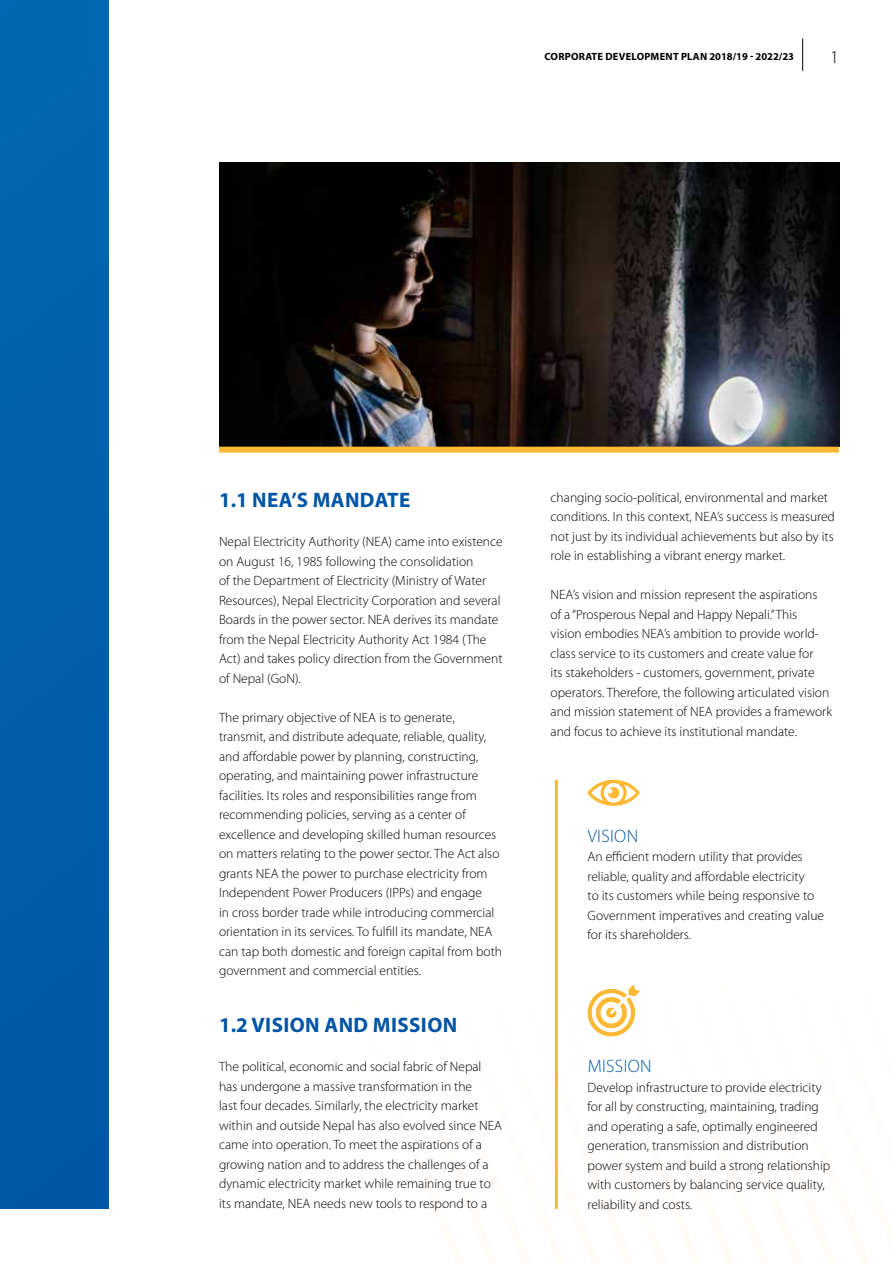
<style>
.page{position:relative;width:893px;height:1263px;background:#fff}
.page>*{position:absolute;margin:0;border:0;box-sizing:border-box;transform-origin:0 0}
.t1{font:700 21px "Myriad Pro";letter-spacing:.02em;color:#0054a6}
.t2{font:300 18px "Myriad Pro";letter-spacing:.02em;color:#0054a6}
.t3{font:300 18px "Myriad Pro";color:#000}
.t4{font:300 13.5px/19.5px "Myriad Pro";color:#000}
.t5{font:700 10.5px "Myriad Pro";letter-spacing:.02em;color:#000}
</style>
<div class="page">
<hr style="left:802px;top:38px;width:1px;height:33px;background:#000">
<svg style="left:554px;top:823px;width:1px;height:386px"></svg>
<div style="left:0;top:0;width:108px;height:1209px;background:#005fad"></div>
<hr style="left:555px;top:780px;width:3px;height:429px;background:#fdb933">
<svg style="left:588px;top:780px;width:52px;height:26px"></svg>
<svg style="left:588px;top:984px;width:52px;height:52px"></svg>
<img style="left:219px;top:162px;width:620px;height:285px">
<div style="left:219px;top:447px;width:620px;height:6px;background:#fdb933"></div>
<p class="t5" style="left:544px;top:50px;width:251px">CORPORATE DEVELOPMENT PLAN 2018/19 - 2022/23</p>
<h2 class="t3" style="left:830px;top:47px;width:10px">1</h2>
<h1 class="t1" style="left:219px;top:487px;width:193px">1.1 NEA’S MANDATE</h1>
<p class="t4" style="left:219px;top:532px;width:285px">Nepal Electricity Authority (NEA) came into existence on August 16, 1985 following the consolidation<br>of the Department of Electricity (Ministry of Water Resources), Nepal Electricity Corporation and several Boards in the power sector. NEA derives its mandate from the Nepal Electricity Authority Act 1984 (The Act) and takes policy direction from the Government of Nepal (GoN).</p>
<p class="t4" style="left:219px;top:708px;width:285px">The primary objective of NEA is to generate, transmit, and distribute adequate, reliable, quality, and affordable power by planning, constructing, operating, and maintaining power infrastructure facilities. Its roles and responsibilities range from recommending policies, serving as a center of excellence and developing skilled human resources on matters relating to the power sector. The Act also grants NEA the power to purchase electricity from Independent Power Producers (IPPs) and engage<br>in cross border trade while introducing commercial orientation in its services. To fulfill its mandate, NEA can tap both domestic and foreign capital from both government and commercial entities.</p>
<h1 class="t1" style="left:219px;top:1011px;width:240px">1.2 VISION AND MISSION</h1>
<p class="t4" style="left:219px;top:1057px;width:284px">The political, economic and social fabric of Nepal has undergone a massive transformation in the<br>last four decades. Similarly, the electricity market within and outside Nepal has also evolved since NEA came into operation. To meet the aspirations of a growing nation and to address the challenges of a dynamic electricity market while remaining true to its mandate, NEA needs new tools to respond to a</p>
<p class="t4" style="left:551px;top:488px;width:286px">changing socio-political, environmental and market conditions. In this context, NEA’s success is measured not just by its individual achievements but also by its role in establishing a vibrant energy market.</p>
<p class="t4" style="left:551px;top:585px;width:283px">NEA’s vision and mission represent the aspirations<br>of a “Prosperous Nepal and Happy Nepali.” This<br>vision embodies NEA’s ambition to provide world&shy;class service to its customers and create value for<br>its stakeholders - customers, government, private operators. Therefore, the following articulated vision and mission statement of NEA provides a framework and focus to achieve its institutional mandate.</p>
<h2 class="t2" style="left:588px;top:826px;width:52px">VISION</h2>
<p class="t4" style="left:588px;top:847px;width:238px">An efficient modern utility that provides reliable, quality and affordable electricity<br>to its customers while being responsive to Government imperatives and creating value for its shareholders.</p>
<h2 class="t2" style="left:588px;top:1056px;width:66px">MISSION</h2>
<p class="t4" style="left:588px;top:1078px;width:244px">Develop infrastructure to provide electricity for all by constructing, maintaining, trading and operating a safe, optimally engineered generation, transmission and distribution power system and build a strong relationship with customers by balancing service quality, reliability and costs.</p>
</div>
